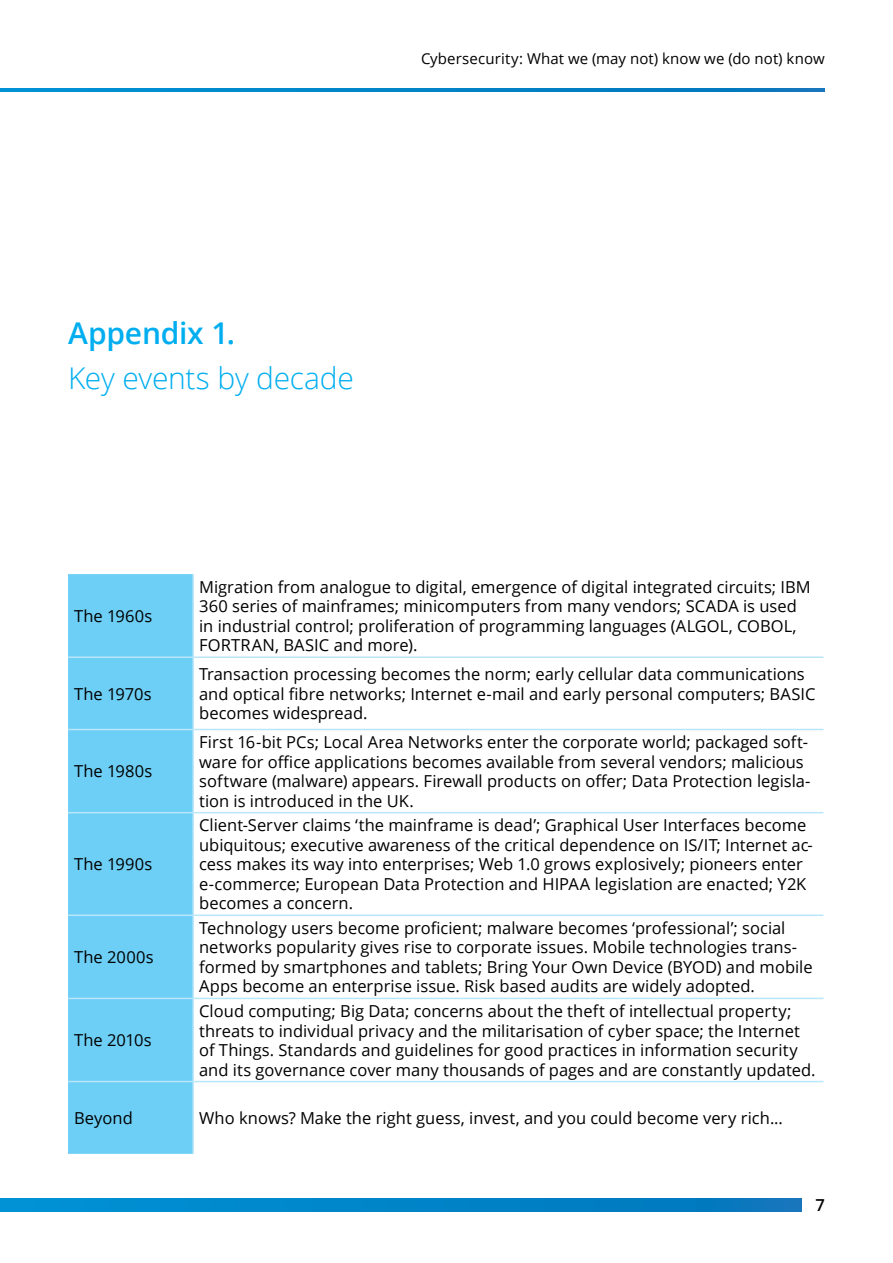
<style>
.page{position:relative;width:893px;height:1263px;background:#fff}
.page>*{position:absolute;margin:0;border:0;box-sizing:border-box;transform-origin:0 0}
.t1{font:300 30px "Open Sans";letter-spacing:-.01em;color:#00aeef}
.t2{font:600 30px "Open Sans";letter-spacing:-.005em;color:#00aeef}
.t3{font:16.5px/19.5px "Open Sans";color:#000}
.t4{font:600 16.5px "Open Sans";color:#000}
.t5{font:15px "Open Sans";letter-spacing:.005em;color:#000}
</style>
<div class="page">
<svg style="left:0;top:1199px;width:801px;height:12px;background:#0184c8"></svg>
<svg style="left:0;top:89px;width:825px;height:2px;background:#0184c8"></svg>
<div style="left:68px;top:574px;width:124px;height:580px;background:#6dcff6"></div>
<hr style="left:192px;top:574px;width:2px;height:82px;background:#b9e6fa">
<hr style="left:68px;top:656px;width:125px;height:2px;background:#b9e6fa">
<hr style="left:193px;top:656px;width:630px;height:2px;background:#b9e6fa">
<hr style="left:192px;top:658px;width:2px;height:71px;background:#b9e6fa">
<hr style="left:68px;top:729px;width:125px;height:1px;background:#b9e6fa">
<hr style="left:193px;top:729px;width:630px;height:1px;background:#b9e6fa">
<hr style="left:192px;top:730px;width:2px;height:82px;background:#b9e6fa">
<hr style="left:68px;top:812px;width:125px;height:1px;background:#b9e6fa">
<hr style="left:193px;top:812px;width:630px;height:1px;background:#b9e6fa">
<hr style="left:192px;top:813px;width:2px;height:101px;background:#b9e6fa">
<hr style="left:68px;top:914px;width:125px;height:2px;background:#b9e6fa">
<hr style="left:193px;top:914px;width:630px;height:2px;background:#b9e6fa">
<hr style="left:192px;top:916px;width:2px;height:82px;background:#b9e6fa">
<hr style="left:68px;top:998px;width:125px;height:1px;background:#b9e6fa">
<hr style="left:193px;top:998px;width:630px;height:1px;background:#b9e6fa">
<hr style="left:192px;top:999px;width:2px;height:82px;background:#b9e6fa">
<hr style="left:68px;top:1081px;width:125px;height:1px;background:#b9e6fa">
<hr style="left:193px;top:1081px;width:630px;height:1px;background:#b9e6fa">
<hr style="left:192px;top:1082px;width:2px;height:72px;background:#b9e6fa">
<p class="t5" style="left:421px;top:48px;width:405px">Cybersecurity: What we (may not) know we (do not) know</p>
<h1 class="t2" style="left:68px;top:313px;width:169px">Appendix 1.</h1>
<h1 class="t1" style="left:68px;top:358px;width:287px">Key events by decade</h1>
<p class="t3" style="left:74px;top:606px;width:80px">The 1960s</p>
<p class="t3" style="left:74px;top:683px;width:79px">The 1970s</p>
<p class="t3" style="left:74px;top:761px;width:80px">The 1980s</p>
<p class="t3" style="left:74px;top:854px;width:80px">The 1990s</p>
<p class="t3" style="left:74px;top:947px;width:81px">The 2000s</p>
<p class="t3" style="left:74px;top:1030px;width:79px">The 2010s</p>
<p class="t3" style="left:199px;top:576px;width:613px">Migration from analogue to digital, emergence of digital integrated circuits; IBM 360 series of mainframes; minicomputers from many vendors; SCADA is used in industrial control; proliferation of programming languages (ALGOL, COBOL, FORTRAN, BASIC and more).</p>
<p class="t3" style="left:199px;top:664px;width:618px">Transaction processing becomes the norm; early cellular data communications and optical fibre networks; Internet e-mail and early personal computers; BASIC becomes widespread.</p>
<p class="t3" style="left:199px;top:732px;width:613px">First 16-bit PCs; Local Area Networks enter the corporate world; packaged soft&shy;ware for office applications becomes available from several vendors; malicious software (malware) appears. Firewall products on offer; Data Protection legisla&shy;tion is introduced in the UK.</p>
<p class="t3" style="left:199px;top:815px;width:615px">Client-Server claims ‘the mainframe is dead’; Graphical User Interfaces become ubiquitous; executive awareness of the critical dependence on IS/IT; Internet ac&shy;cess makes its way into enterprises; Web 1.0 grows explosively; pioneers enter e-commerce; European Data Protection and HIPAA legislation are enacted; Y2K becomes a concern.</p>
<p class="t3" style="left:199px;top:918px;width:615px">Technology users become proficient; malware becomes ‘professional’; social networks popularity gives rise to corporate issues. Mobile technologies trans&shy;formed by smartphones and tablets; Bring Your Own Device (BYOD) and mobile Apps become an enterprise issue. Risk based audits are widely adopted.</p>
<p class="t3" style="left:199px;top:1001px;width:618px">Cloud computing; Big Data; concerns about the theft of intellectual property; threats to individual privacy and the militarisation of cyber space; the Internet of Things. Standards and guidelines for good practices in information security and its governance cover many thousands of pages and are constantly updated.</p>
<p class="t3" style="left:74px;top:1108px;width:60px">Beyond</p>
<p class="t3" style="left:199px;top:1108px;width:585px">Who knows? Make the right guess, invest, and you could become very rich...</p>
<p class="t4" style="left:815px;top:1194px;width:11px">7</p>
</div>
